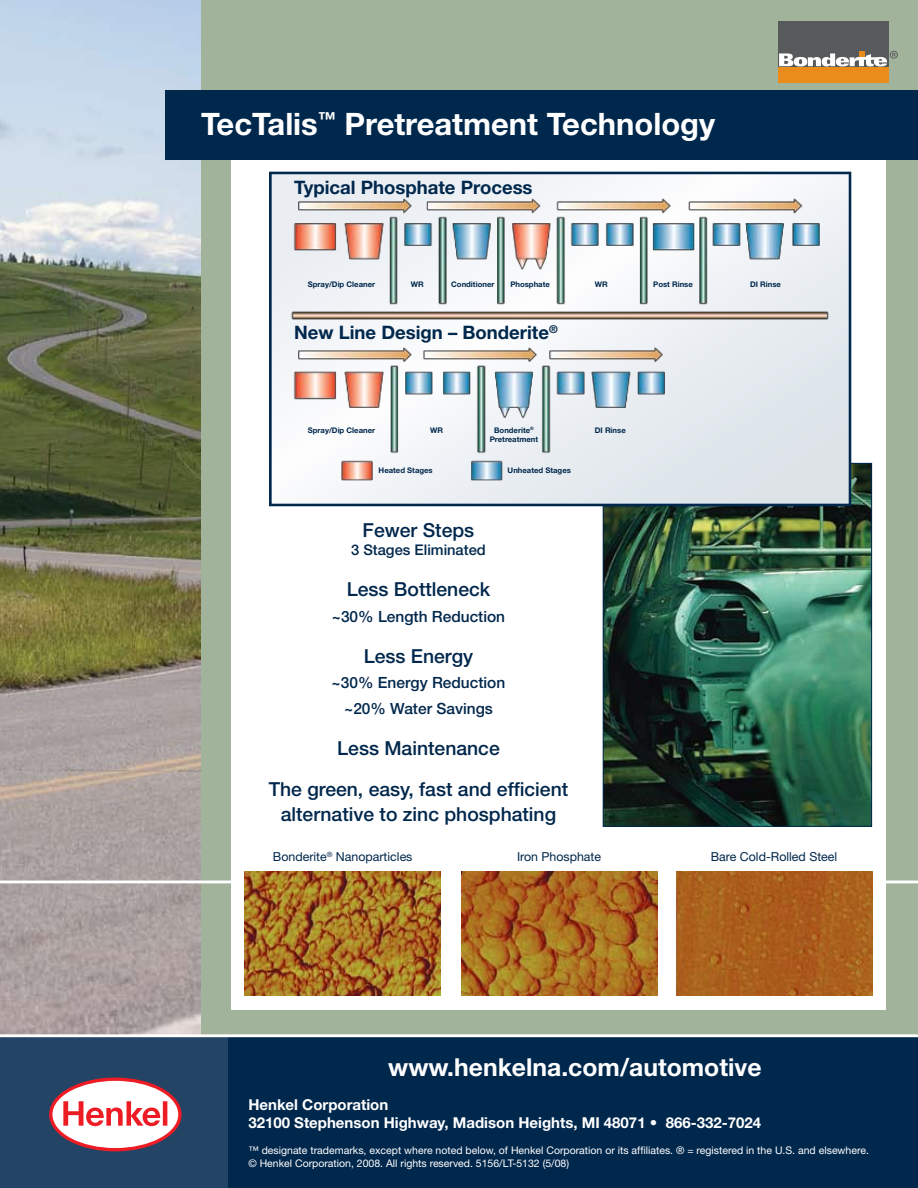
<style>
.page{position:relative;width:918px;height:1188px;background:#fff}
.page>*{position:absolute;margin:0;border:0;box-sizing:border-box;transform-origin:0 0}
.t1{font:700 30.9px "Helvetica Neue";color:#fff}
.t2{font:700 24.75px "Helvetica Neue";color:#fff}
.t3{font:500 19.35px/41px "Helvetica Neue";color:#00274c;text-align:center}
.t4{font:700 18.6px "Helvetica Neue";color:#00274c}
.t5{font:500 15.45px/25.5px "Helvetica Neue";color:#00274c;text-align:center}
.t6{font:700 15px/18px "Helvetica Neue";color:#fff}
.t7{font:500 14.7px "Helvetica Neue";color:#00274c}
.t8{font:12.3px "Helvetica Neue";color:#00274c}
.t9{font:10.5px/12.6px "Helvetica Neue";color:#fff}
.t10{font:700 7.8px/9.3px "Helvetica Neue";color:#00274c;text-align:center}
</style>
<div class="page">
<div style="left:1px;top:0;width:917px;height:1188px;background:#a2b39c"></div>
<div style="left:232px;top:98px;width:654px;height:911px;background:#fff"></div>
<img style="left:605px;top:465px;width:265px;height:360px">
<img style="left:0;top:0;width:201px;height:1034px">
<div style="left:166px;top:90px;width:752px;height:70px;background:#00274c"></div>
<div style="left:0;top:1037px;width:918px;height:151px;background:#00274c"></div>
<hr style="left:0;top:881px;width:918px;height:2px;background:#fff">
<div style="left:0;top:1036px;width:228px;height:152px;background:#234464"></div>
<hr style="left:0;top:1034px;width:918px;height:3px;background:#fff">
<svg style="left:49px;top:1078px;width:133px;height:73px"></svg>
<div style="left:52px;top:1081px;width:126px;height:67px;background:#fff;border-radius:50%"></div>
<svg style="left:63px;top:1101px;width:104px;height:25px"></svg>
<img style="left:676px;top:872px;width:196px;height:123px">
<img style="left:461px;top:872px;width:196px;height:123px">
<img style="left:245px;top:872px;width:196px;height:123px">
<svg style="left:272px;top:175px;width:576px;height:328px"></svg>
<div style="left:269px;top:172px;width:582px;height:334px;border:2px solid #00274c"></div>
<div style="left:778px;top:21px;width:110px;height:47px;background:#58595b"></div>
<div style="left:778px;top:67px;width:110px;height:16px;background:#ea8c1c"></div>
<svg style="left:779px;top:51px;width:119px;height:16px"></svg>
<h1 class="t1" style="left:201px;top:105px;width:516px">TecTalis<sup>™</sup> Pretreatment Technology</h1>
<h3 class="t4" style="left:294px;top:176px;width:240px">Typical Phosphate Process</h3>
<p class="t10" style="left:308px;top:279px;width:69px">Spray/Dip Cleaner</p>
<p class="t10" style="left:411px;top:279px;width:14px">WR</p>
<p class="t10" style="left:451px;top:279px;width:45px">Conditioner</p>
<p class="t10" style="left:510px;top:279px;width:41px">Phosphate</p>
<p class="t10" style="left:595px;top:279px;width:14px">WR</p>
<p class="t10" style="left:653px;top:279px;width:41px">Post Rinse</p>
<p class="t10" style="left:750px;top:279px;width:32px">DI Rinse</p>
<h3 class="t4" style="left:294px;top:321px;width:265px">New Line Design – Bonderite<sup>®</sup></h3>
<p class="t10" style="left:490px;top:425px;width:50px">Bonderite<sup>®<br></sup>Pretreatment</p>
<p class="t10" style="left:308px;top:425px;width:69px">Spray/Dip Cleaner</p>
<p class="t10" style="left:430px;top:425px;width:14px">WR</p>
<p class="t10" style="left:379px;top:465px;width:56px">Heated Stages</p>
<p class="t10" style="left:508px;top:465px;width:65px">Unheated Stages</p>
<p class="t10" style="left:595px;top:425px;width:32px">DI Rinse</p>
<h3 class="t3" style="left:363px;top:510px;width:113px">Fewer Steps</h3>
<h3 class="t7" style="left:351px;top:541px;width:136px">3 Stages Eliminated</h3>
<h3 class="t3" style="left:347px;top:568px;width:145px">Less Bottleneck</h3>
<h3 class="t5" style="left:332px;top:603px;width:175px">~30% Length Reduction</h3>
<h3 class="t3" style="left:364px;top:635px;width:111px">Less Energy</h3>
<h3 class="t5" style="left:332px;top:670px;width:175px">~30% Energy Reduction ~20% Water Savings</h3>
<h3 class="t3" style="left:269px;top:727px;width:301px">Less Maintenance<br>The green, easy, fast and efficient</h3>
<h3 class="t3" style="left:281px;top:794px;width:277px">alternative to zinc phosphating</h3>
<p class="t8" style="left:273px;top:850px;width:141px">Bonderite<sup>®</sup> Nanoparticles</p>
<p class="t8" style="left:517px;top:850px;width:86px">Iron Phosphate</p>
<p class="t8" style="left:711px;top:850px;width:128px">Bare Cold-Rolled Steel</p>
<h2 class="t2" style="left:388px;top:1052px;width:375px">www.henkelna.com/automotive</h2>
<h3 class="t6" style="left:248px;top:1096px;width:514px">Henkel Corporation<br>32100 Stephenson Highway, Madison Heights, MI 48071 • 866-332-7024</h3>
<p class="t9" style="left:248px;top:1144px;width:622px">™ designate trademarks, except where noted below, of Henkel Corporation or its affiliates. ® = registered in the U.S. and elsewhere. © Henkel Corporation, 2008. All rights reserved. 5156/LT-5132 (5/08)</p>
</div>
